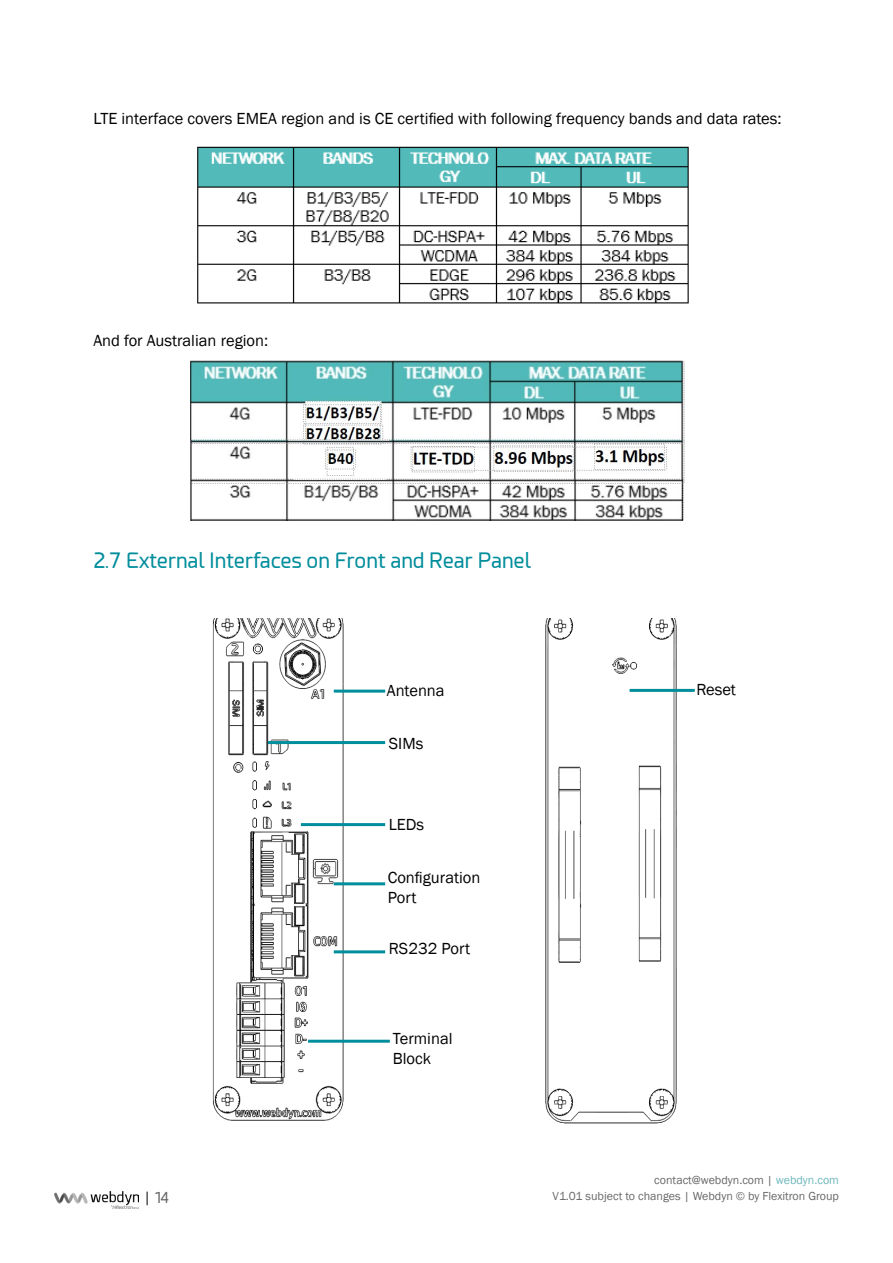
<style>
.page{position:relative;width:893px;height:1263px;background:#fff}
.page>*{position:absolute;margin:0;border:0;box-sizing:border-box;transform-origin:0 0}
.t1{font:21px "Esphimere";color:#008d9c}
.t2{font:16.5px/19.8px "Franklin Gothic";color:#000}
.t3{font:15px "Esphimere";color:#020304}
.t4{font:12px "Franklin Gothic";color:#000}
.s1{color:#09868c}
</style>
<div class="page">
<svg style="left:147px;top:1191px;width:1px;height:14px"></svg>
<img style="left:54px;top:1191px;width:85px;height:17px">
<img style="left:212px;top:618px;width:135px;height:503px">
<img style="left:545px;top:618px;width:133px;height:506px">
<hr style="left:334px;top:690px;width:51px;height:3px;background:#008d9c">
<hr style="left:268px;top:741px;width:117px;height:3px;background:#008d9c">
<hr style="left:301px;top:823px;width:84px;height:3px;background:#008d9c">
<hr style="left:334px;top:882px;width:51px;height:3px;background:#008d9c">
<hr style="left:334px;top:950px;width:51px;height:3px;background:#008d9c">
<hr style="left:308px;top:1040px;width:82px;height:3px;background:#008d9c">
<hr style="left:630px;top:689px;width:65px;height:3px;background:#008d9c">
<img style="left:197px;top:146px;width:492px;height:158px">
<img style="left:190px;top:361px;width:495px;height:159px">
<p class="t2" style="left:93px;top:109px;width:690px">LTE interface covers EMEA region and is CE certified with following frequency bands and data rates:</p>
<p class="t2" style="left:93px;top:331px;width:176px">And for Australian region:</p>
<p class="t1" style="left:93px;top:548px;width:439px">2.7 External Interfaces on Front and Rear Panel</p>
<p class="t2" style="left:387px;top:681px;width:59px">Antenna</p>
<p class="t2" style="left:389px;top:733px;width:36px">SIMs</p>
<p class="t2" style="left:389px;top:815px;width:37px">LEDs</p>
<p class="t2" style="left:388px;top:868px;width:94px">Configuration<br>Port</p>
<p class="t2" style="left:389px;top:938px;width:83px">RS232 Port</p>
<p class="t2" style="left:393px;top:1029px;width:61px">Terminal<br>Block</p>
<p class="t2" style="left:696px;top:680px;width:41px">Reset</p>
<p class="t4" style="left:654px;top:1172px;width:186px">contact@webdyn.com | <span class="s1">webdyn.com</span></p>
<p class="t3" style="left:154px;top:1189px;width:17px">14</p>
<p class="t4" style="left:553px;top:1189px;width:288px">V1.01 subject to changes | Webdyn © by Flexitron Group</p>
</div>
